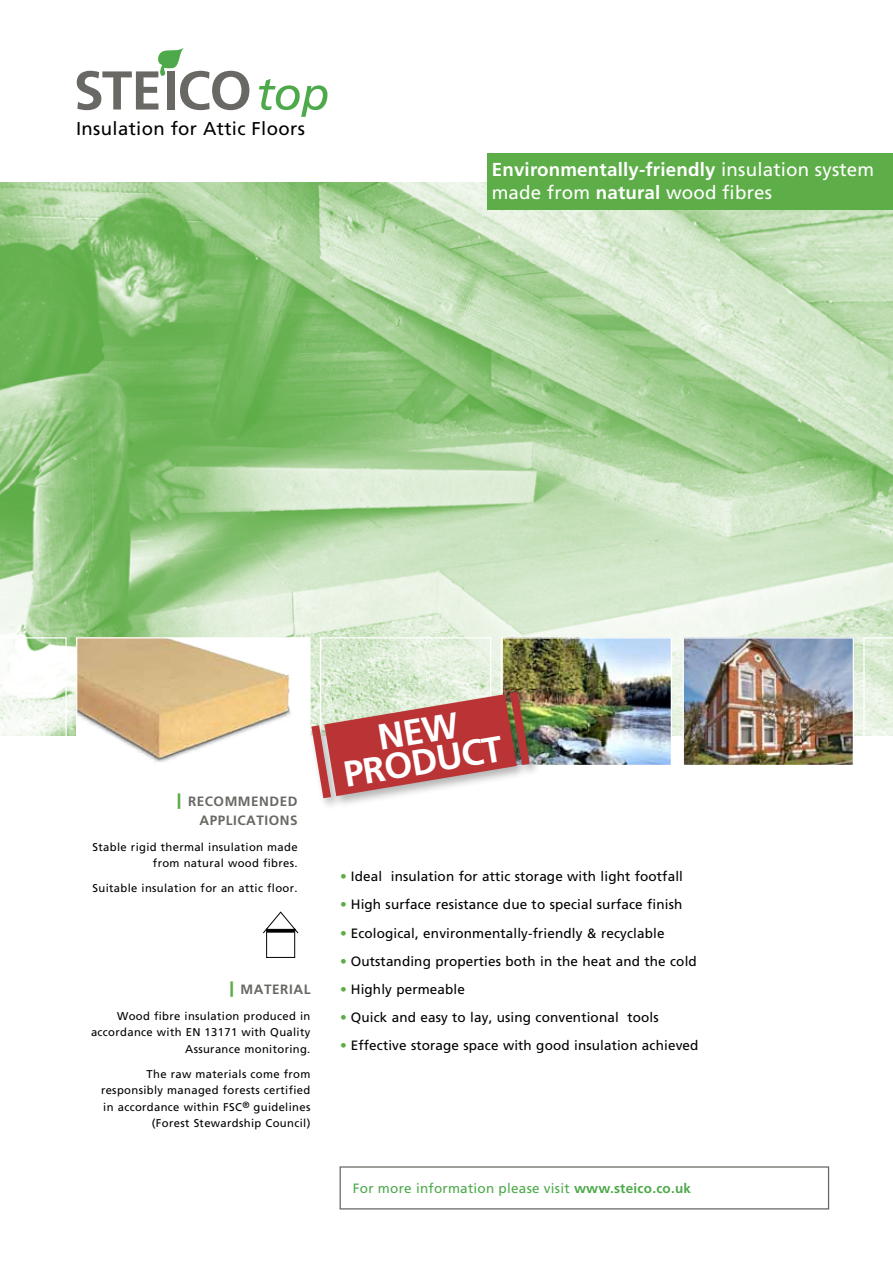
<style>
.page{position:relative;width:893px;height:1263px;background:#fff}
.page>*{position:absolute;margin:0;border:0;box-sizing:border-box;transform-origin:0 0}
.t1{font:700 36.3px/30.8px "Frutiger";color:#fff;text-align:center}
.t2{font:18.75px/22.5px "Frutiger";letter-spacing:.01em;color:#fff}
.t3{font:18.6px "Frutiger";letter-spacing:.02em;color:#000}
.t4{font:13.5px "Frutiger";letter-spacing:.01em;color:#000}
.t5{font:13.5px "Frutiger";letter-spacing:.02em;color:#4da94a}
.t6{font:700 13.5px/18.8px "Frutiger";letter-spacing:.04em;color:#6a6864;text-align:right}
.t7{font:11.25px/16.5px "Frutiger";letter-spacing:.03em;color:#000;text-align:right}
.s1{font-weight:700}
.s2{font-weight:900;font-size:15.45px;color:#5dad48}
.s3{font-weight:700;color:#5dad48}
</style>
<div class="page">
<svg style="left:263px;top:911px;width:36px;height:47px"></svg>
<svg style="left:267px;top:929px;width:28px;height:4px"></svg>
<img style="left:0;top:183px;width:893px;height:553px">
<svg style="left:77px;top:47px;width:172px;height:63px"></svg>
<svg style="left:259px;top:79px;width:68px;height:38px"></svg>
<div style="left:487px;top:153px;width:406px;height:57px;background:#5dad48"></div>
<img style="left:78px;top:639px;width:231px;height:124px">
<div style="left:76px;top:637px;width:235px;height:129px;border:1px solid #fff"></div>
<div style="left:320px;top:637px;width:171px;height:129px;border:1px solid #fff"></div>
<svg style="left:0;top:637px;width:67px;height:99px"></svg>
<img style="left:503px;top:639px;width:167px;height:125px">
<div style="left:501px;top:637px;width:171px;height:129px;border:1px solid #fff"></div>
<svg style="left:863px;top:637px;width:30px;height:99px"></svg>
<img style="left:685px;top:639px;width:167px;height:125px">
<div style="left:683px;top:637px;width:171px;height:129px;border:1px solid #fff"></div>
<div style="left:340px;top:1166px;width:489px;height:43px;border:1px solid #6a6864"></div>
<div style="left:308px;top:688px;width:234px;height:122px;background:#000;opacity:.3"></div>
<svg style="left:311px;top:692px;width:219px;height:106px"></svg>
<h3 class="t3" style="left:76px;top:118px;width:230px">Insulation for Attic Floors</h3>
<h2 class="t2" style="left:492px;top:158px;width:384px"><span class="s1">Environmentally-friendly</span> insulation system made from <span class="s1">natural</span> wood fibres</h2>
<p class="t6" style="left:177px;top:792px;width:122px"><span class="s2">|</span> Recommended<br>Applications</p>
<p class="t7" style="left:93px;top:839px;width:207px">Stable rigid thermal insulation made from natural wood fibres.</p>
<p class="t7" style="left:93px;top:880px;width:207px">Suitable insulation for an attic floor.</p>
<p class="t6" style="left:230px;top:980px;width:82px"><span class="s2">|</span> Material</p>
<p class="t7" style="left:91px;top:1008px;width:221px">Wood fibre insulation produced in accordance with EN 13171 with Quality<br>Assurance monitoring.</p>
<p class="t7" style="left:101px;top:1065px;width:211px">The raw materials come from responsibly managed forests certified in accordance within FSC<sup>®</sup> guidelines (Forest Stewardship Council)</p>
<h1 class="t1" style="left:336px;top:730px;width:162px;rotate:-10deg">NE W<br>Pr oduct</h1>
<p class="t4" style="left:340px;top:869px;width:344px"><span class="s3">•</span> Ideal insulation for attic storage with light footfall</p>
<p class="t4" style="left:340px;top:897px;width:344px"><span class="s3">•</span> High surface resistance due to special surface finish</p>
<p class="t4" style="left:340px;top:925px;width:326px"><span class="s3">•</span> Ecological, environmentally-friendly &amp; recyclable</p>
<p class="t4" style="left:340px;top:953px;width:358px"><span class="s3">•</span> Outstanding properties both in the heat and the cold</p>
<p class="t4" style="left:340px;top:981px;width:126px"><span class="s3">•</span> Highly permeable</p>
<p class="t4" style="left:340px;top:1009px;width:320px"><span class="s3">•</span> Quick and easy to lay, using conventional tools</p>
<p class="t4" style="left:340px;top:1037px;width:360px"><span class="s3">•</span> Effective storage space with good insulation achieved</p>
<p class="t5" style="left:353px;top:1181px;width:340px">For more information please visit <span class="s1">www.steico.co.uk</span></p>
</div>
